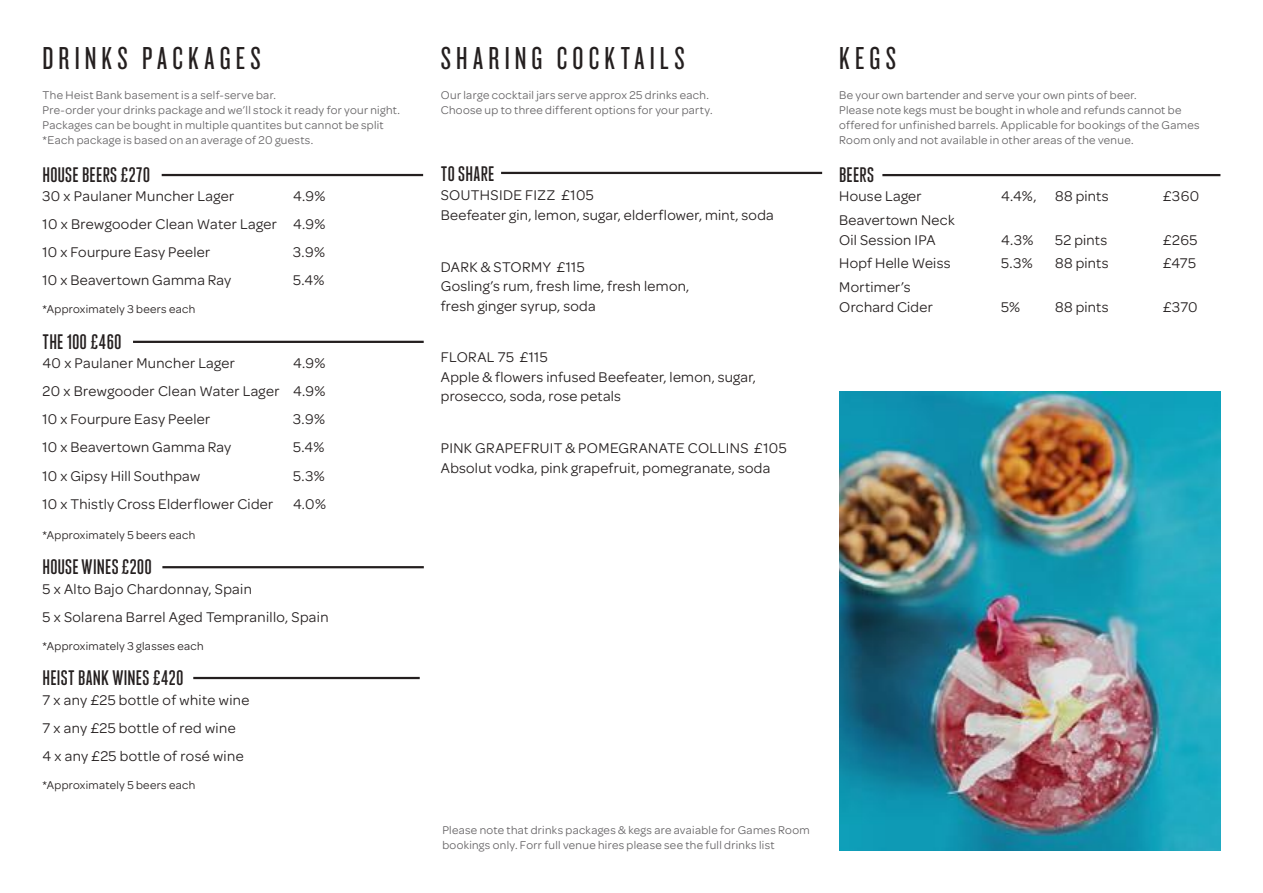
<style>
.page{position:relative;width:1263px;height:893px;background:#fff}
.page>*{position:absolute;margin:0;border:0;box-sizing:border-box;transform-origin:0 0}
.t1{font:33px "Knockout 27 Junior Bantamwt";letter-spacing:.15em;color:#241f1f;scale:1.05 1}
.t2{font:21px "Franchise";letter-spacing:.01em;color:#241f1f}
.t3{font:15px/19.5px "Omnes";letter-spacing:.02em;color:#241f1f}
.t4{font:12px/15px "Omnes";letter-spacing:.025em;color:#656365}
.t5{font:12px "Omnes";letter-spacing:.03em;color:#241f1f}
</style>
<div class="page">
<hr style="left:162px;top:174px;width:261px;height:2px;background:#241f1f">
<hr style="left:133px;top:341px;width:291px;height:2px;background:#241f1f">
<hr style="left:162px;top:566px;width:262px;height:2px;background:#241f1f">
<hr style="left:193px;top:677px;width:227px;height:2px;background:#241f1f">
<hr style="left:501px;top:172px;width:321px;height:2px;background:#241f1f">
<hr style="left:882px;top:174px;width:338px;height:2px;background:#241f1f">
<img style="left:839px;top:392px;width:381px;height:458px">
<h1 class="t1" style="left:43px;top:39px;width:209px">DRINKS PACKAGES</h1>
<p class="t4" style="left:43px;top:87px;width:359px">The Heist Bank basement is a self-serve bar.<br>Pre-order your drinks package and we’ll stock it ready for your night.<br>Packages can be bought in multiple quantites but cannot be split *Each package is based on an average of 20 guests.</p>
<h2 class="t2" style="left:43px;top:164px;width:109px">HOUSE BEERS £270</h2>
<p class="t3" style="left:43px;top:187px;width:193px">30 x Paulaner Muncher Lager</p>
<p class="t3" style="left:43px;top:182px;width:284px;line-height:28px;text-align:justify;text-indent:250px">4.9% 10 x Brewgooder Clean Water Lager 4.9% 10 x Fourpure Easy Peeler</p>
<p class="t3" style="left:293px;top:243px;width:34px">3.9%</p>
<p class="t3" style="left:43px;top:271px;width:190px">10 x Beavertown Gamma Ray</p>
<p class="t3" style="left:293px;top:271px;width:33px">5.4%</p>
<p class="t5" style="left:43px;top:303px;width:154px">*Approximately 3 beers each</p>
<h2 class="t2" style="left:43px;top:331px;width:81px">THE 100 £460</h2>
<p class="t3" style="left:43px;top:354px;width:194px">40 x Paulaner Muncher Lager</p>
<p class="t3" style="left:43px;top:349px;width:284px;line-height:28px;text-align:justify;text-indent:250px">4.9% 20 x Brewgooder Clean Water Lager 4.9% 10 x Fourpure Easy Peeler</p>
<p class="t3" style="left:293px;top:410px;width:34px">3.9%</p>
<p class="t3" style="left:43px;top:438px;width:190px">10 x Beavertown Gamma Ray</p>
<p class="t3" style="left:293px;top:438px;width:33px">5.4%</p>
<p class="t3" style="left:43px;top:466px;width:159px">10 x Gipsy Hill Southpaw</p>
<p class="t3" style="left:293px;top:466px;width:33px">5.3%</p>
<p class="t3" style="left:43px;top:494px;width:232px">10 x Thistly Cross Elderflower Cider</p>
<p class="t3" style="left:293px;top:494px;width:35px">4.0%</p>
<p class="t5" style="left:43px;top:528px;width:154px">*Approximately 5 beers each</p>
<h2 class="t2" style="left:43px;top:556px;width:111px">HOUSE WINES £200</h2>
<p class="t3" style="left:43px;top:575px;width:288px;line-height:28px">5 x Alto Bajo Chardonnay, Spain<br>5 x Solarena Barrel Aged Tempranillo, Spain</p>
<p class="t5" style="left:43px;top:639px;width:163px">*Approximately 3 glasses each</p>
<h2 class="t2" style="left:43px;top:667px;width:143px">HEIST BANK WINES £420</h2>
<p class="t3" style="left:43px;top:686px;width:208px;line-height:28px">7 x any £25 bottle of white wine<br>7 x any £25 bottle of red wine<br>4 x any £25 bottle of rosé wine</p>
<p class="t5" style="left:43px;top:778px;width:154px">*Approximately 5 beers each</p>
<h1 class="t1" style="left:441px;top:39px;width:234px">SHARING COCKTAILS</h1>
<p class="t4" style="left:441px;top:87px;width:273px">Our large cocktail jars serve approx 25 drinks each.<br>Choose up to three different options for your party.</p>
<h2 class="t2" style="left:441px;top:163px;width:55px">TO SHARE</h2>
<p class="t3" style="left:441px;top:186px;width:334px">SOUTHSIDE FIZZ £105<br>Beefeater gin, lemon, sugar, elderflower, mint, soda</p>
<p class="t3" style="left:441px;top:257px;width:250px">DARK &amp; STORMY £115<br>Gosling’s rum, fresh lime, fresh lemon, fresh ginger syrup, soda</p>
<p class="t3" style="left:441px;top:348px;width:317px">FLORAL 75 £115<br>Apple &amp; flowers infused Beefeater, lemon, sugar, prosecco, soda, rose petals</p>
<p class="t3" style="left:441px;top:438px;width:347px">PINK GRAPEFRUIT &amp; POMEGRANATE COLLINS £105<br>Absolut vodka, pink grapefruit, pomegranate, soda</p>
<h1 class="t1" style="left:839px;top:39px;width:56px">KEGS</h1>
<p class="t4" style="left:839px;top:87px;width:362px">Be your own bartender and serve your own pints of beer.<br>Please note kegs must be bought in whole and refunds cannot be offered for unfinished barrels. Applicable for bookings of the Games Room only and not available in other areas of the venue.</p>
<h2 class="t2" style="left:839px;top:164px;width:36px">BEERS</h2>
<p class="t3" style="left:839px;top:187px;width:84px">House Lager</p>
<p class="t3" style="left:1001px;top:187px;width:109px">4.4%, 88 pints</p>
<p class="t3" style="left:1163px;top:187px;width:37px">£360</p>
<p class="t3" style="left:839px;top:210px;width:117px">Beavertown Neck<br>Oil Session IPA</p>
<p class="t3" style="left:1001px;top:230px;width:34px">4.3%</p>
<p class="t3" style="left:1055px;top:230px;width:54px">52 pints</p>
<p class="t3" style="left:1163px;top:230px;width:36px">£265</p>
<p class="t3" style="left:839px;top:254px;width:113px">Hopf Helle Weiss</p>
<p class="t3" style="left:1001px;top:254px;width:33px">5.3%</p>
<p class="t3" style="left:1055px;top:254px;width:55px">88 pints</p>
<p class="t3" style="left:1163px;top:254px;width:34px">£475</p>
<p class="t3" style="left:839px;top:277px;width:95px">Mortimer’s<br>Orchard Cider</p>
<p class="t3" style="left:1001px;top:297px;width:21px">5%</p>
<p class="t3" style="left:1055px;top:297px;width:55px">88 pints</p>
<p class="t3" style="left:1163px;top:297px;width:36px">£370</p>
<p class="t4" style="left:442px;top:822px;width:369px">Please note that drinks packages &amp; kegs are avaiable for Games Room bookings only. Forr full venue hires please see the full drinks list</p>
</div>
